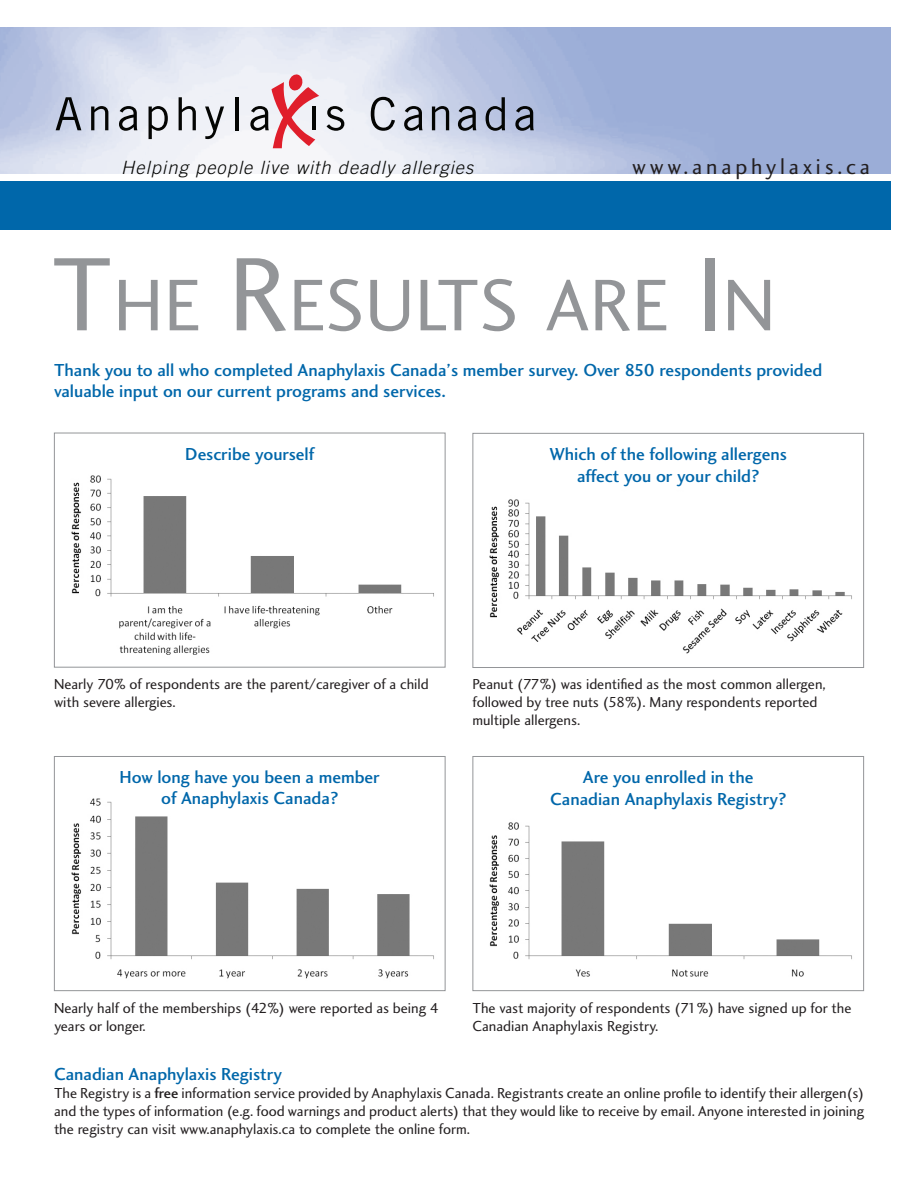
<style>
.page{position:relative;width:918px;height:1188px;background:#fff}
.page>*{position:absolute;margin:0;border:0;box-sizing:border-box;transform-origin:0 0}
.t1{font:75.6px "Charlotte Sans Book Plain";color:#939598}
.t2{font:22.5px "Charlotte Sans Book Plain";letter-spacing:.17em;color:#231f20}
.t3{font:italic 300 18.3px "Trade Gothic";letter-spacing:.06em;color:#040503}
.t4{font:18px/21.6px "Charlotte Sans Medium Plain";color:#0067aa;text-align:center}
.t5{font:15px/18px "Charlotte Sans Book Plain";color:#231f20}
.s1{font-size:108px}
.s2{font-family:"Charlotte Sans Medium Plain"}
</style>
<div class="page">
<img style="left:0;top:27px;width:891px;height:147px">
<div style="left:0;top:181px;width:891px;height:49px;background:#0067aa"></div>
<img style="left:71px;top:475px;width:363px;height:180px">
<div style="left:54px;top:433px;width:392px;height:235px;border:1px solid #939598"></div>
<img style="left:489px;top:499px;width:363px;height:155px">
<div style="left:472px;top:433px;width:392px;height:235px;border:1px solid #939598"></div>
<img style="left:71px;top:798px;width:363px;height:181px">
<div style="left:54px;top:756px;width:392px;height:235px;border:1px solid #939598"></div>
<img style="left:489px;top:822px;width:363px;height:155px">
<div style="left:472px;top:756px;width:392px;height:235px;border:1px solid #939598"></div>
<svg style="left:56px;top:97px;width:25px;height:33px"></svg>
<svg style="left:91px;top:106px;width:17px;height:24px"></svg>
<svg style="left:119px;top:106px;width:18px;height:25px"></svg>
<svg style="left:149px;top:106px;width:19px;height:33px"></svg>
<svg style="left:179px;top:97px;width:17px;height:33px"></svg>
<svg style="left:205px;top:107px;width:19px;height:32px"></svg>
<hr style="left:235px;top:97px;width:3px;height:33px;background:#040503">
<svg style="left:327px;top:106px;width:17px;height:25px"></svg>
<svg style="left:371px;top:97px;width:24px;height:34px"></svg>
<svg style="left:404px;top:106px;width:19px;height:25px"></svg>
<svg style="left:432px;top:106px;width:17px;height:24px"></svg>
<svg style="left:458px;top:106px;width:18px;height:25px"></svg>
<svg style="left:486px;top:97px;width:19px;height:34px"></svg>
<svg style="left:515px;top:106px;width:19px;height:25px"></svg>
<svg style="left:250px;top:74px;width:69px;height:74px"></svg>
<p class="t3" style="left:121px;top:157px;width:353px">Helping people live with deadly allergies</p>
<h2 class="t2" style="left:632px;top:153px;width:239px">www.anaphylaxis.ca</h2>
<h1 class="t1" style="left:51px;top:260px;width:726px"><span class="s1">T</span>HE <span class="s1">R</span>ESULTS ARE <span class="s1">I</span>N</h1>
<p class="t4" style="left:54px;top:359px;width:770px;text-align:left">Thank you to all who completed Anaphylaxis Canada’s member survey. Over 850 respondents provided valuable input on our current programs and services.</p>
<p class="t4" style="left:185px;top:443px;width:130px">Describe yourself</p>
<p class="t4" style="left:549px;top:443px;width:239px">Which of the following allergens affect you or your child?</p>
<p class="t5" style="left:54px;top:675px;width:376px">Nearly 70% of respondents are the parent/caregiver of a child with severe allergies.</p>
<p class="t5" style="left:472px;top:675px;width:355px">Peanut (77%) was identified as the most common allergen, followed by tree nuts (58%). Many respondents reported multiple allergens.</p>
<p class="t4" style="left:120px;top:766px;width:262px">How long have you been a member of Anaphylaxis Canada?</p>
<p class="t4" style="left:550px;top:766px;width:238px">Are you enrolled in the<br>Canadian Anaphylaxis Registry?</p>
<p class="t5" style="left:54px;top:999px;width:386px">Nearly half of the memberships (42%) were reported as being 4 years or longer.</p>
<p class="t5" style="left:472px;top:999px;width:381px">The vast majority of respondents (71%) have signed up for the<br>Canadian Anaphylaxis Registry.</p>
<p class="t4" style="left:54px;top:1063px;width:229px">Canadian Anaphylaxis Registry</p>
<p class="t5" style="left:54px;top:1084px;width:812px;text-align:justify">The Registry is a <span class="s2">free</span> information service provided by Anaphylaxis Canada. Registrants create an online profile to identify their allergen(s) and the types of information (e.g. food warnings and product alerts) that they would like to receive by email. Anyone interested in joining the registry can visit www.anaphylaxis.ca to complete the online form.</p>
</div>
